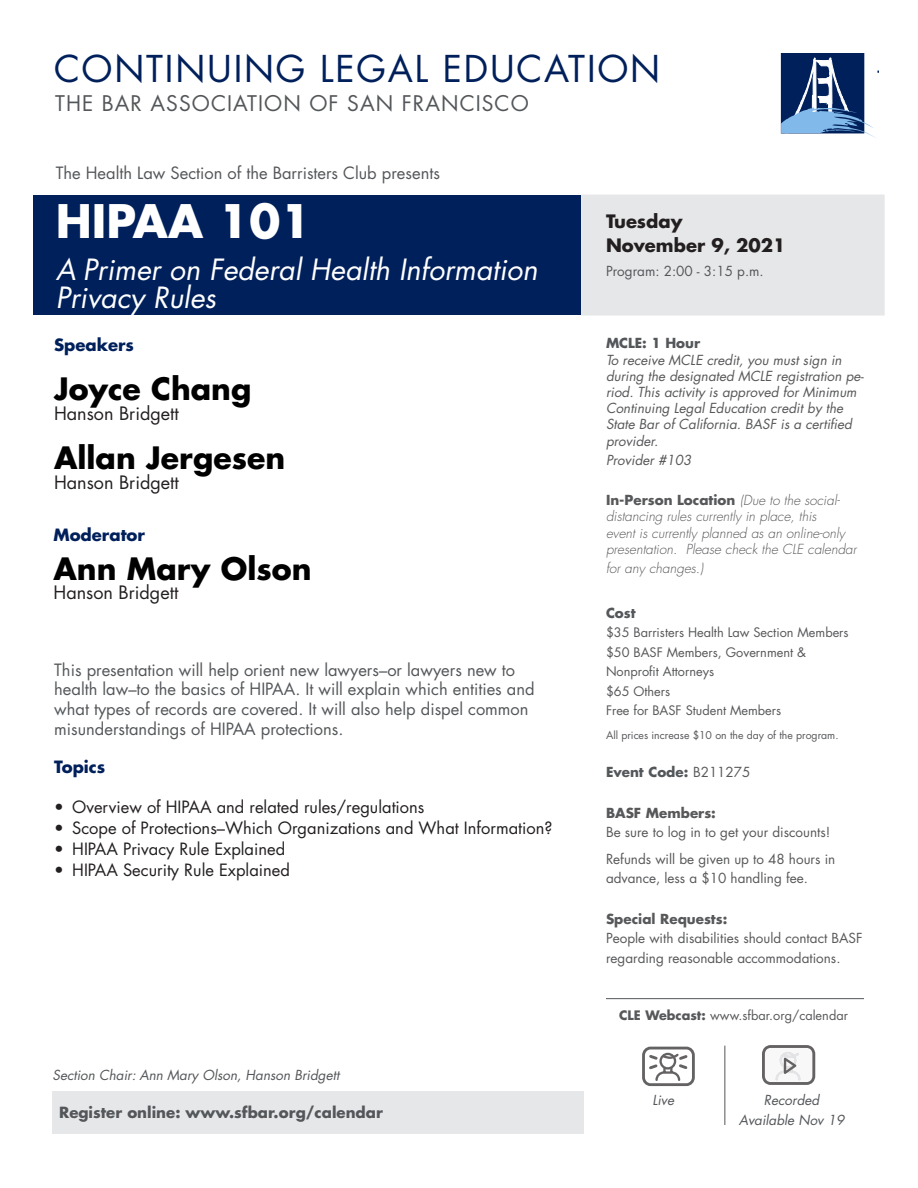
<style>
.page{position:relative;width:918px;height:1188px;background:#fff}
.page>*{position:absolute;margin:0;border:0;box-sizing:border-box;transform-origin:0 0}
.t1{font:700 45px "Futura";color:#fff}
.t2{font:36px "Futura";letter-spacing:.05em;color:#00205b}
.speakers_-_label{font:700 30px "Futura";color:#000}
.t3{font:italic 28.5px/28.5px "Futura";color:#fff}
.t4{font:21px "Futura";letter-spacing:.05em;color:#54575a}
.speakers_-_label-2{font:18px "Futura";color:#231f20}
.date{font:700 18px "Futura";color:#231f20}
.Details_no_paragraph{font:16.5px/19.8px "Futura";color:#54575a}
.t5{font:16.5px "Futura";color:#231f20}
.section_presenting{font:16.5px "Futura";color:#54575a}
.speakers_-_label-3{font:700 16.5px "Futura";color:#00205b}
.Topics_-_label{font:700 16.5px "Futura";color:#00205b}
.Paragraph_Style_1{font:700 15px "Futura";color:#54575a}
.MCLE_-_label{font:italic 13.5px/16.2px "Futura";color:#57585a}
.Details_w_paragraphs{font:13.5px/19.5px "Futura";color:#57585a}
.Details_w_paragraphs-2{font:italic 300 13.5px/16.2px "Futura";color:#57585a}
.section_chairs{font:italic 13.5px "Futura";color:#54575a}
.recorded{font:italic 13.5px "Futura";color:#54575a}
.time{font:13.5px "Futura";color:#54575a}
.Details_w_paragraphs-3{font:700 13.5px "Futura";color:#54575a}
.MCLE_-_label-2{font:700 13.5px "Futura";color:#54575a}
.cost-label{font:700 13.5px "Futura";color:#54575a}
.Details_no_paragraph-2{font:12.75px "Futura";color:#57585a}
.Details_no_paragraph-3{font:10.5px "Futura";color:#57585a}
.s1{font-weight:700;font-style:normal}
.s2{font-weight:400;color:#57585a}
.s3{font-weight:700}
</style>
<div class="page">
<div style="left:781px;top:54px;width:83px;height:79px;border:1px solid #00205b"></div>
<svg style="left:781px;top:57px;width:97px;height:81px"></svg>
<div style="left:33px;top:195px;width:548px;height:119px;background:#00205b"></div>
<div style="left:581px;top:195px;width:304px;height:121px;background:#e6e7e9"></div>
<div style="left:53px;top:1091px;width:531px;height:43px;background:#e6e7e9"></div>
<hr style="left:606px;top:998px;width:258px;height:1px;background:#54575a">
<svg style="left:649px;top:1052px;width:39px;height:29px"></svg>
<div style="left:642px;top:1047px;width:53px;height:39px;border:3px solid #231f20;border-radius:7px"></div>
<svg style="left:762px;top:1045px;width:53px;height:40px"></svg>
<hr style="left:724px;top:1046px;width:1px;height:79px;background:#54575a">
<p class="t2" style="left:54px;top:44px;width:608px">CONTINUING LEGAL EDUCATION</p>
<p class="t4" style="left:55px;top:89px;width:475px">THE BAR ASSOCIATION OF SAN FRANCISCO</p>
<p class="section_presenting" style="left:56px;top:162px;width:386px">The Health Law Section of the Barristers Club presents</p>
<p class="t1" style="left:56px;top:189px;width:257px">HIPAA 101</p>
<p class="t3" style="left:56px;top:254px;width:483px">A Primer on Federal Health Information<br>Privacy Rules</p>
<p class="speakers_-_label-3" style="left:54px;top:333px;width:82px">Speakers</p>
<p class="speakers_-_label" style="left:54px;top:368px;width:199px">Joyce Chang</p>
<p class="speakers_-_label-2" style="left:54px;top:401px;width:126px">Hanson Bridgett</p>
<p class="speakers_-_label" style="left:54px;top:437px;width:233px">Allan Jergesen</p>
<p class="speakers_-_label-2" style="left:54px;top:470px;width:126px">Hanson Bridgett</p>
<p class="speakers_-_label-3" style="left:54px;top:523px;width:93px">Moderator</p>
<p class="speakers_-_label" style="left:54px;top:547px;width:260px">Ann Mary Olson</p>
<p class="speakers_-_label-2" style="left:54px;top:580px;width:126px">Hanson Bridgett</p>
<p class="Details_no_paragraph" style="left:54px;top:659px;width:482px">This presentation will help orient new lawyers–or lawyers new to health law–to the basics of HIPAA. It will explain which entities and what types of records are covered. It will also help dispel common misunderstandings of HIPAA protections.</p>
<p class="Topics_-_label" style="left:54px;top:755px;width:53px">Topics</p>
<p class="t5" style="left:54px;top:796px;width:372px">• Overview of HIPAA and related rules/regulations</p>
<p class="t5" style="left:54px;top:817px;width:500px">• Scope of Protections–Which Organizations and What Information?</p>
<p class="t5" style="left:54px;top:838px;width:233px">• HIPAA Privacy Rule Explained</p>
<p class="t5" style="left:54px;top:859px;width:237px">• HIPAA Security Rule Explained</p>
<p class="section_chairs" style="left:52px;top:1066px;width:288px">Section Chair: Ann Mary Olson, Hanson Bridgett</p>
<p class="Paragraph_Style_1" style="left:59px;top:1102px;width:325px">Register online: www.sfbar.org/calendar</p>
<p class="date" style="left:606px;top:209px;width:78px">Tuesday</p>
<p class="date" style="left:606px;top:233px;width:181px">November 9, 2021</p>
<p class="time" style="left:606px;top:262px;width:159px">Program: 2:00 - 3:15 p.m.</p>
<p class="MCLE_-_label-2" style="left:606px;top:334px;width:96px">MCLE: 1 Hour</p>
<p class="MCLE_-_label" style="left:606px;top:351px;width:259px">To receive MCLE credit, you must sign in during the designated MCLE registration pe&shy;riod. This activity is approved for Minimum Continuing Legal Education credit by the State Bar of California. BASF is a certified provider.</p>
<p class="MCLE_-_label" style="left:606px;top:452px;width:87px">Provider #103</p>
<p class="Details_w_paragraphs-2" style="left:606px;top:492px;width:252px"><span class="s1">In-Person Location</span> (Due to the social&shy;distancing rules currently in place, this<br>event is currently planned as an online-only presentation. Please check the CLE calendar</p>
<p class="Details_w_paragraphs-2" style="left:606px;top:560px;width:99px">for any changes.)</p>
<p class="cost-label" style="left:606px;top:603px;width:31px">Cost</p>
<p class="Details_no_paragraph-2" style="left:606px;top:624px;width:244px">$35 Barristers Health Law Section Members</p>
<p class="Details_no_paragraph-2" style="left:606px;top:643px;width:202px">$50 BASF Members, Government &amp;</p>
<p class="Details_no_paragraph-2" style="left:606px;top:663px;width:110px">Nonprofit Attorneys</p>
<p class="Details_no_paragraph-2" style="left:606px;top:682px;width:66px">$65 Others</p>
<p class="Details_no_paragraph-2" style="left:606px;top:702px;width:177px">Free for BASF Student Members</p>
<p class="Details_no_paragraph-3" style="left:606px;top:728px;width:234px">All prices increase $10 on the day of the program.</p>
<p class="Details_w_paragraphs-3" style="left:606px;top:763px;width:146px">Event Code: <span class="s2">B211275</span></p>
<p class="Details_w_paragraphs" style="left:606px;top:803px;width:226px"><span class="s3">BASF Members:<br></span>Be sure to log in to get your discounts!</p>
<p class="Details_w_paragraphs" style="left:606px;top:849px;width:231px">Refunds will be given up to 48 hours in advance, less a $10 handling fee.</p>
<p class="Details_w_paragraphs" style="left:606px;top:909px;width:258px"><span class="s3">Special Requests:<br></span>People with disabilities should contact BASF regarding reasonable accommodations.</p>
<p class="Details_no_paragraph-2" style="left:619px;top:1007px;width:230px"><span class="s3">CLE Webcast:</span> www.sfbar.org/calendar</p>
<p class="recorded" style="left:652px;top:1091px;width:23px">Live</p>
<p class="recorded" style="left:764px;top:1091px;width:57px">Recorded</p>
<p class="recorded" style="left:739px;top:1110px;width:107px">Available Nov 19</p>
</div>
